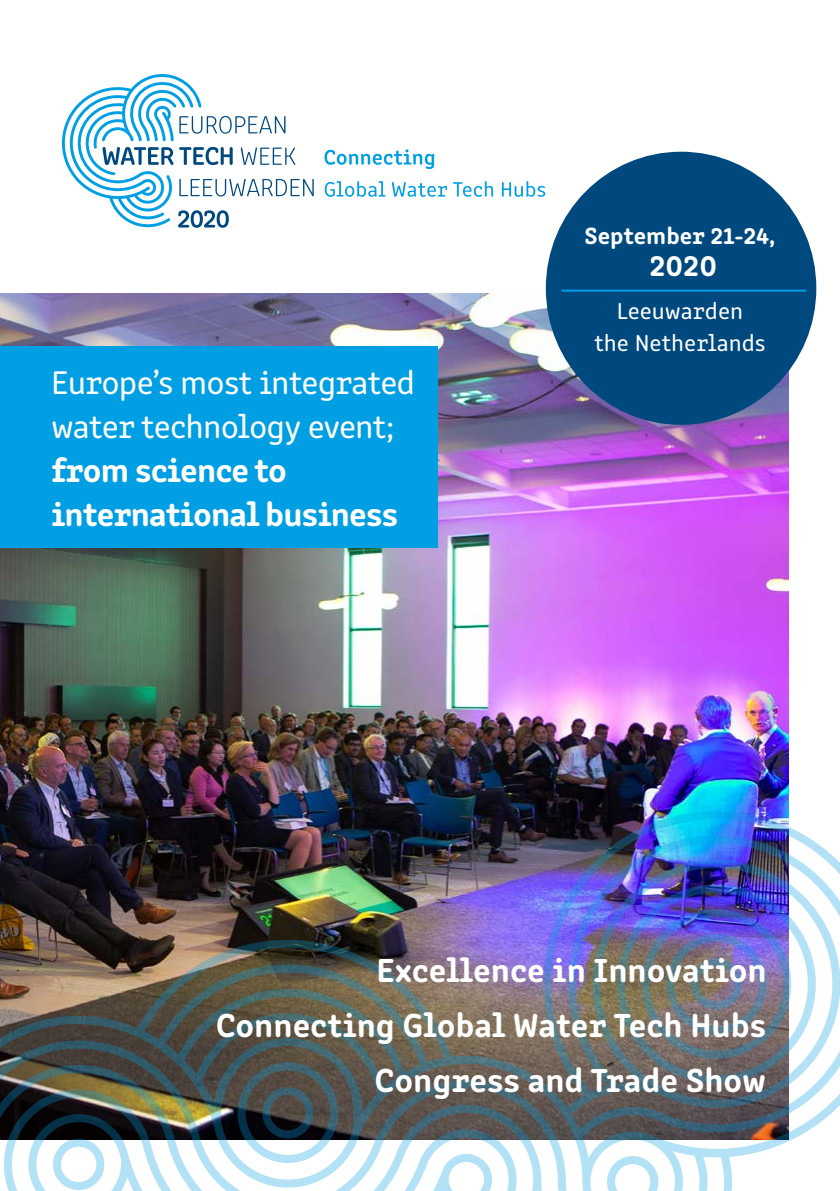
<style>
.page{position:relative;width:840px;height:1191px;background:#fff}
.page>*{position:absolute;margin:0;border:0;box-sizing:border-box;transform-origin:0 0}
.t1{font:700 34px "Clone Rounded";letter-spacing:-.005em;color:#fff}
.t2{font:34px/44px "Clone Rounded";letter-spacing:-.025em;color:#fff}
.t3{font:700 34px/44px "Clone Rounded";letter-spacing:-.025em;color:#fff}
.t4{font:700 30px "Clone Rounded";color:#fff}
.t5{font:24px/32px "Clone Rounded";color:#fff;text-align:center}
.t6{font:700 24px "Clone Rounded";color:#fff}
</style>
<div class="page">
<img style="left:0;top:293px;width:788px;height:498px">
<img style="left:0;top:791px;width:839px;height:400px">
<svg style="left:324px;top:149px;width:110px;height:20px"></svg>
<svg style="left:324px;top:181px;width:61px;height:16px"></svg>
<svg style="left:391px;top:182px;width:56px;height:15px"></svg>
<svg style="left:453px;top:181px;width:40px;height:16px"></svg>
<svg style="left:501px;top:181px;width:44px;height:16px"></svg>
<svg style="left:62px;top:74px;width:251px;height:154px"></svg>
<div style="left:545px;top:152px;width:270px;height:273px;background:#00497f;border-radius:50%"></div>
<hr style="left:561px;top:290px;width:244px;height:2px;background:#009fe3">
<div style="left:0;top:346px;width:437px;height:201px;background:#009fe3"></div>
<p class="t2" style="left:51px;top:358px;width:365px">Europe’s most integrated water technology event;</p>
<p class="t3" style="left:51px;top:445px;width:348px">from science to international business</p>
<p class="t6" style="left:584px;top:216px;width:192px">September 21-24,</p>
<p class="t4" style="left:649px;top:241px;width:69px">2020</p>
<p class="t5" style="left:593px;top:293px;width:173px">Leeuwarden<br>the Netherlands</p>
<p class="t1" style="left:376px;top:943px;width:391px">Excellence in Innovation</p>
<p class="t1" style="left:215px;top:998px;width:551px">Connecting Global Water Tech Hubs</p>
<p class="t1" style="left:374px;top:1053px;width:393px">Congress and Trade Show</p>
</div>
